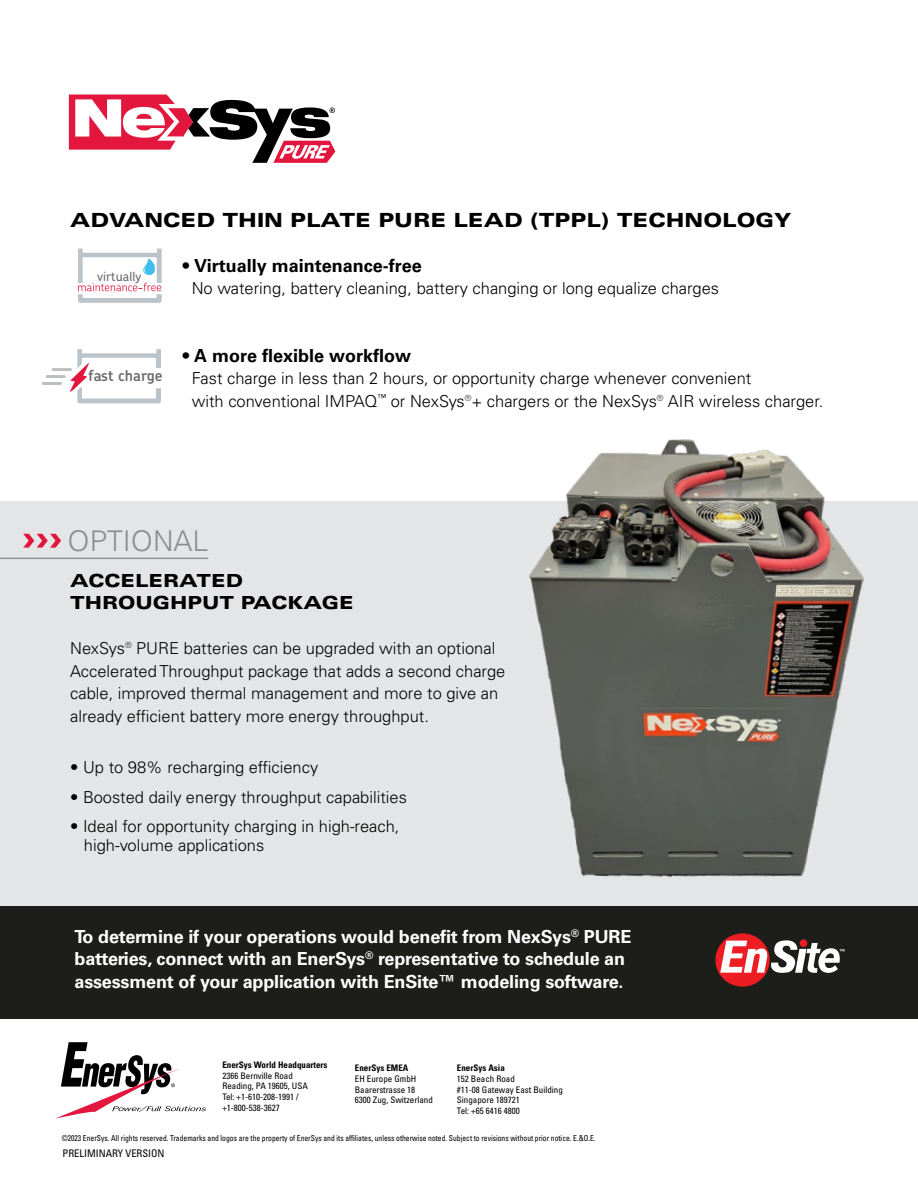
<style>
.page{position:relative;width:918px;height:1188px;background:#fff}
.page>*{position:absolute;margin:0;border:0;box-sizing:border-box;transform-origin:0 0}
.t1{font:300 28.5px "Univers LT Pro 45";color:#8a8c8e}
.t2{font:900 expanded 19.5px "Univers LT Pro";color:#000}
.t3{font:700 18px/22.5px "Univers LT Pro 65";letter-spacing:-.01em;color:#fff}
.t4{font:700 18px "Univers";color:#000}
.t5{font:900 expanded 18px/22.5px "Univers LT Pro";color:#000}
.t6{font:300 16.5px/22.5px "Univers LT Pro 45";color:#000}
.t7{font:600 15.3px "Chevin";color:#696a6a}
.t8{font:500 12.9px "Chevin";color:#696a6a}
.t9{font:condensed 10.5px "Univers LT Pro";color:#000}
.t10{font:condensed 9px/10.8px "Univers LT Pro";color:#000}
.t11{font:700 condensed 9px "Univers LT Pro";color:#000}
.t12{font:8.85px "Myriad Pro";color:#fff}
.t13{font:condensed 8.25px "Univers LT Pro";color:#000;scale:.92 1}
.s1{color:#fff}
</style>
<div class="page">
<div style="left:0;top:501px;width:918px;height:405px;background:#e4e5e6"></div>
<svg style="left:69px;top:95px;width:266px;height:68px"></svg>
<svg style="left:23px;top:534px;width:38px;height:14px"></svg>
<div style="left:0;top:906px;width:918px;height:112px;background:#1d1d1a"></div>
<hr style="left:52px;top:368px;width:20px;height:3px;background:#bcbec0">
<hr style="left:46px;top:375px;width:20px;height:3px;background:#bcbec0">
<hr style="left:42px;top:382px;width:20px;height:3px;background:#bcbec0">
<svg style="left:70px;top:349px;width:91px;height:54px"></svg>
<div style="left:716px;top:933px;width:54px;height:53px;background:#ed1d24;border-radius:50%"></div>
<svg style="left:720px;top:961px;width:120px;height:12px"></svg>
<svg style="left:78px;top:249px;width:84px;height:54px"></svg>
<hr style="left:0;top:558px;width:208px;height:1px;background:#939598">
<img style="left:529px;top:439px;width:335px;height:522px">
<svg style="left:55px;top:1042px;width:151px;height:77px"></svg>
<p class="t2" style="left:70px;top:209px;width:723px">ADVANCED THIN PLATE PURE LEAD (TPPL) TECHNOLOGY</p>
<p class="t4" style="left:183px;top:255px;width:241px">• Virtually maintenance-free</p>
<p class="t6" style="left:192px;top:277px;width:529px">No watering, battery cleaning, battery changing or long equalize charges</p>
<p class="t8" style="left:97px;top:268px;width:46px">virtually</p>
<p class="t7" style="left:89px;top:366px;width:75px">fast charge</p>
<p class="t4" style="left:183px;top:345px;width:230px">• A more flexible workflow</p>
<p class="t6" style="left:192px;top:367px;width:633px">Fast charge in less than 2 hours, or opportunity charge whenever convenient<br>with conventional IMPAQ<sup>™</sup> or NexSys®+ chargers or the NexSys® AIR wireless charger.</p>
<h1 class="t1" style="left:68px;top:522px;width:142px">OPTIONAL</h1>
<p class="t5" style="left:70px;top:569px;width:285px">ACCELERATED<br>THROUGHPUT PACKAGE</p>
<p class="t6" style="left:70px;top:636px;width:437px">NexSys® PURE batteries can be upgraded with an optional Accelerated Throughput package that adds a second charge cable, improved thermal management and more to give an already efficient battery more energy throughput.</p>
<p class="t6" style="left:70px;top:756px;width:250px">• Up to 98% recharging efficiency</p>
<p class="t6" style="left:70px;top:785px;width:338px">• Boosted daily energy throughput capabilities</p>
<p class="t6" style="left:84px;top:816px;width:317px;line-height:19.5px;text-indent:-14px">• Ideal for opportunity charging in high-reach, high-volume applications</p>
<p class="t3" style="left:75px;top:924px;width:558px">To determine if your operations would benefit from NexSys<sup>®</sup> PURE batteries, connect with an EnerSys<sup>®</sup> representative to schedule an assessment of your application with EnSite™ modeling software.</p>
<p class="t11" style="left:222px;top:1059px;width:107px">EnerSys World Headquarters</p>
<p class="t10" style="left:222px;top:1070px;width:87px">2366 Bernville Road<br>Reading, PA 19605, USA<br>Tel: +1-610-208-1991 / +1-800-538-3627</p>
<p class="t11" style="left:457px;top:1062px;width:49px">EnerSys Asia</p>
<p class="t10" style="left:457px;top:1073px;width:107px">152 Beach Road<br>#11-08 Gateway East Building<br>Singapore 189721<br>Tel: +65 6416 4800</p>
<p class="t13" style="left:54px;top:1132px;width:590px"><span class="s1">©</span> ©2023 EnerSys. All rights reserved. Trademarks and logos are the property of EnerSys and its affiliates, unless otherwise noted. Subject to revisions without prior notice. E.&amp;O.E.</p>
<p class="t9" style="left:63px;top:1147px;width:104px">PRELIMINARY VERSION</p>
<p class="t11" style="left:355px;top:1062px;width:55px">EnerSys EMEA</p>
<p class="t10" style="left:355px;top:1073px;width:79px">EH Europe GmbH<br>Baarerstrasse 18<br>6300 Zug, Switzerland</p>
<p class="t12" style="left:840px;top:946px;width:7px">™</p>
</div>
